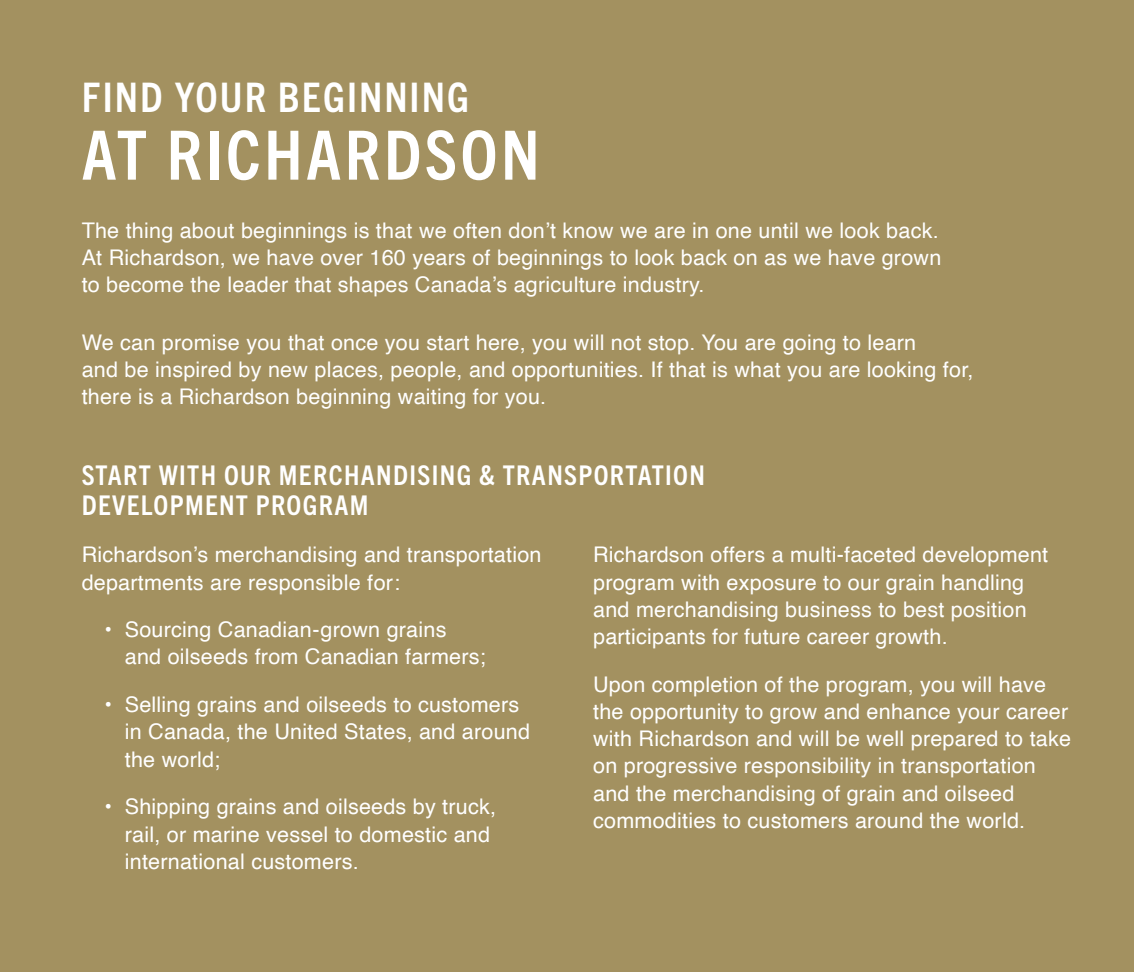
<style>
.page{position:relative;width:1134px;height:972px;background:#a39160}
.page>*{position:absolute;margin:0;border:0;box-sizing:border-box;transform-origin:0 0}
.t1{font:700 condensed 68.17px "Trade Gothic Next LT Pro";letter-spacing:.05em;color:#fff}
.t2{font:700 condensed 40.95px "Trade Gothic Next LT Pro";letter-spacing:.05em;color:#fff}
.t3{font:700 condensed 27.22px/29.5px "Trade Gothic Next LT Pro";letter-spacing:.05em;color:#fff}
.t4{font:21.6px/27.2px "Helvetica";letter-spacing:.01em;color:#fff}
</style>
<div class="page">
<h2 class="t2" style="left:82px;top:69px;width:389px">FIND YOUR BEGINNING</h2>
<h1 class="t1" style="left:82px;top:108px;width:460px">AT RICHARDSON</h1>
<p class="t4" style="left:82px;top:217px;width:861px">The thing about beginnings is that we often don’t know we are in one until we look back.<br>At Richardson, we have over 160 years of beginnings to look back on as we have grown to become the leader that shapes Canada’s agriculture industry.</p>
<p class="t4" style="left:82px;top:329px;width:893px">We can promise you that once you start here, you will not stop. You are going to learn<br>and be inspired by new places, people, and opportunities. If that is what you are looking for, there is a Richardson beginning waiting for you.</p>
<p class="t3" style="left:82px;top:459px;width:625px">START WITH OUR MERCHANDISING &amp; TRANSPORTATION<br>DEVELOPMENT PROGRAM</p>
<p class="t4" style="left:82px;top:542px;width:461px">Richardson’s merchandising and transportation departments are responsible for:</p>
<p class="t4" style="left:125px;top:617px;width:363px;text-indent:-20px">• Sourcing Canadian-grown grains and oilseeds from Canadian farmers;</p>
<p class="t4" style="left:125px;top:692px;width:407px;text-indent:-20px">• Selling grains and oilseeds to customers in Canada, the United States, and around the world;</p>
<p class="t4" style="left:125px;top:794px;width:373px;text-indent:-20px">• Shipping grains and oilseeds by truck, rail, or marine vessel to domestic and international customers.</p>
<p class="t4" style="left:593px;top:542px;width:457px">Richardson offers a multi-faceted development program with exposure to our grain handling and merchandising business to best position participants for future career growth.</p>
<p class="t4" style="left:593px;top:671px;width:479px">Upon completion of the program, you will have the opportunity to grow and enhance your career with Richardson and will be well prepared to take on progressive responsibility in transportation and the merchandising of grain and oilseed commodities to customers around the world.</p>
</div>
